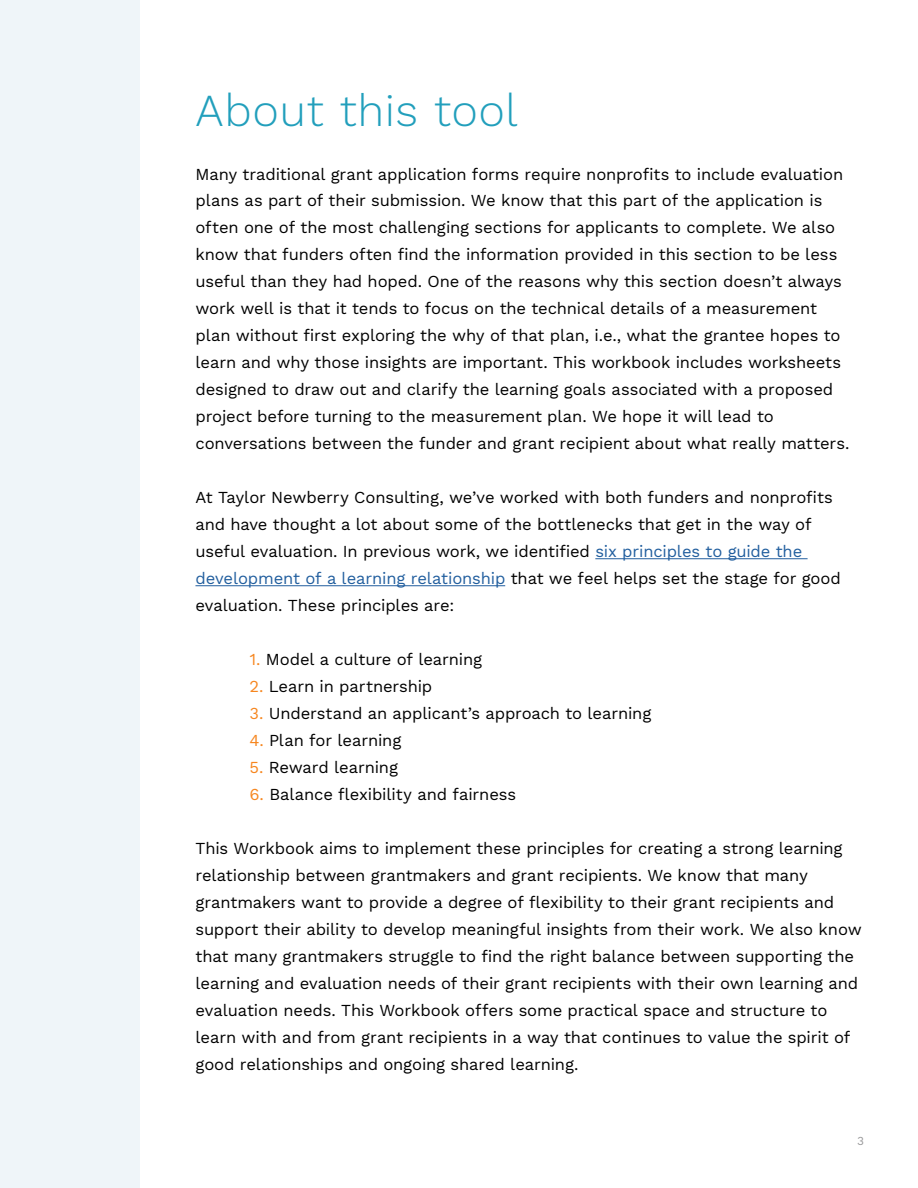
<style>
.page{position:relative;width:918px;height:1188px;background:#fff}
.page>*{position:absolute;margin:0;border:0;box-sizing:border-box;transform-origin:0 0}
.t1{font:300 45px "Work Sans";letter-spacing:.01em;color:#229fbc}
.t2{font:16.5px/27px "Work Sans";letter-spacing:-.01em;color:#000}
.t3{font:12px "Work Sans";color:#989899}
.s1{color:#215e9e}
.s2{color:#f6861f}
</style>
<div class="page">
<div style="left:0;top:0;width:139px;height:1188px;background:#eff5f9"></div>
<hr style="left:595px;top:558px;width:213px;height:1px;background:#215e9e">
<hr style="left:195px;top:585px;width:310px;height:1px;background:#215e9e">
<h1 class="t1" style="left:195px;top:84px;width:324px">About this tool</h1>
<p class="t2" style="left:195px;top:161px;width:655px">Many traditional grant application forms require nonprofits to include evaluation plans as part of their submission. We know that this part of the application is often one of the most challenging sections for applicants to complete. We also know that funders often find the information provided in this section to be less useful than they had hoped. One of the reasons why this section doesn’t always work well is that it tends to focus on the technical details of a measurement plan without first exploring the why of that plan, i.e., what the grantee hopes to learn and why those insights are important. This workbook includes worksheets designed to draw out and clarify the learning goals associated with a proposed project before turning to the measurement plan. We hope it will lead to conversations between the funder and grant recipient about what really matters.</p>
<p class="t2" style="left:195px;top:485px;width:647px">At Taylor Newberry Consulting, we’ve worked with both funders and nonprofits and have thought a lot about some of the bottlenecks that get in the way of useful evaluation. In previous work, we identified <span class="s1">six principles to guide the development of a learning relationship</span> that we feel helps set the stage for good evaluation. These principles are:</p>
<p class="t2" style="left:249px;top:647px;width:234px"><span class="s2">1.</span> Model a culture of learning</p>
<p class="t2" style="left:249px;top:674px;width:184px"><span class="s2">2.</span> Learn in partnership</p>
<p class="t2" style="left:249px;top:701px;width:403px"><span class="s2">3.</span> Understand an applicant’s approach to learning</p>
<p class="t2" style="left:249px;top:728px;width:153px"><span class="s2">4.</span> Plan for learning</p>
<p class="t2" style="left:249px;top:755px;width:150px"><span class="s2">5.</span> Reward learning</p>
<p class="t2" style="left:249px;top:782px;width:268px"><span class="s2">6.</span> Balance flexibility and fairness</p>
<p class="t2" style="left:195px;top:836px;width:668px">This Workbook aims to implement these principles for creating a strong learning relationship between grantmakers and grant recipients. We know that many grantmakers want to provide a degree of flexibility to their grant recipients and support their ability to develop meaningful insights from their work. We also know that many grantmakers struggle to find the right balance between supporting the learning and evaluation needs of their grant recipients with their own learning and evaluation needs. This Workbook offers some practical space and structure to learn with and from grant recipients in a way that continues to value the spirit of good relationships and ongoing shared learning.</p>
<p class="t3" style="left:857px;top:1134px;width:8px">3</p>
</div>
